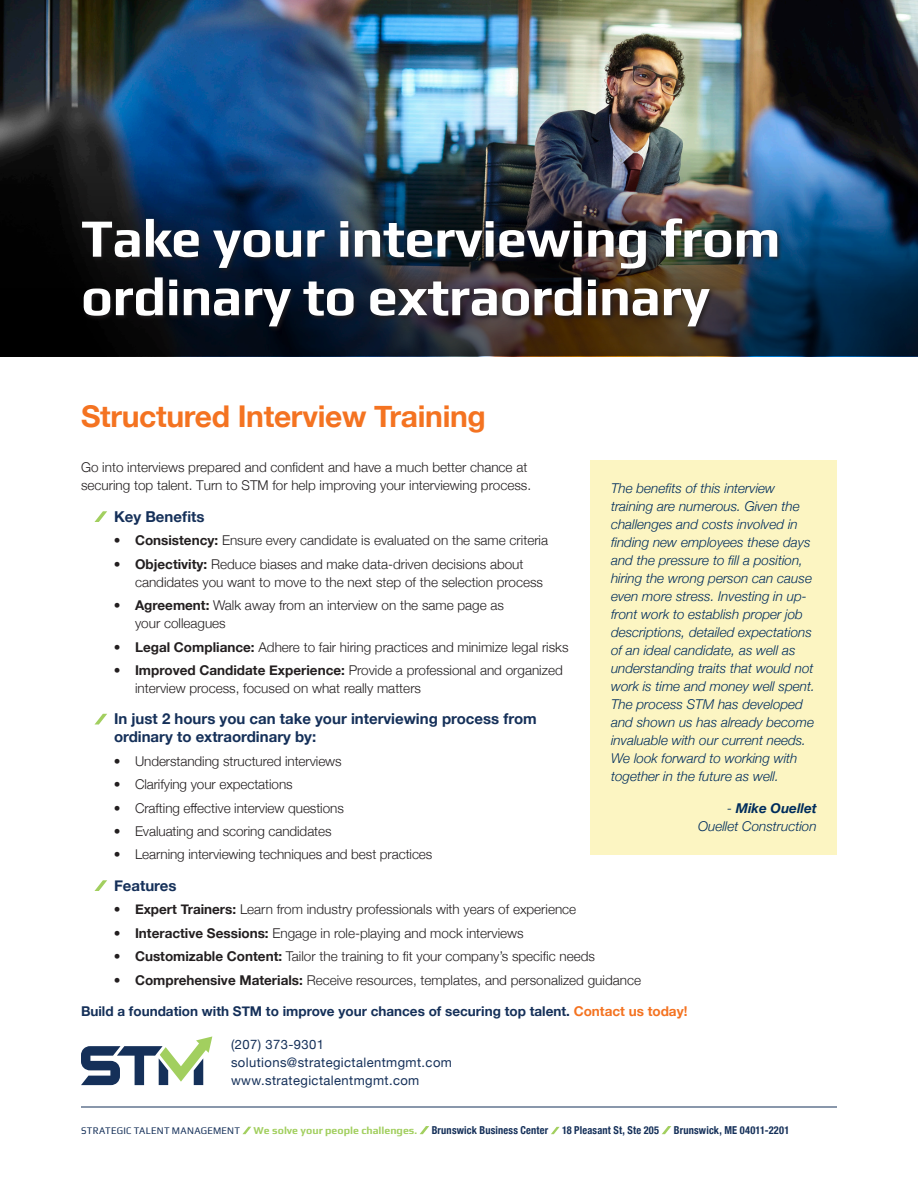
<style>
.page{position:relative;width:918px;height:1188px;background:#fff}
.page>*{position:absolute;margin:0;border:0;box-sizing:border-box;transform-origin:0 0}
.t1{font:700 54px/58.5px "Play";letter-spacing:-.01em;color:#fff}
.t2{font:700 30px "Helvetica Neue";letter-spacing:-.01em;color:#f47321}
.t3{font:700 15px/18px "Helvetica Neue";color:#153059}
.t4{font:300 13.5px/18px "Helvetica Neue";color:#231f20}
.t5{font:italic 300 13.5px/18px "Helvetica Neue";color:#002d5c}
.t6{font:700 13.5px "Helvetica Neue";color:#153059}
.t7{font:italic 700 13.5px "Helvetica Neue";color:#002d5c}
.t8{font:13.05px "Helvetica Neue";letter-spacing:.03em;color:#153059}
.t9{font:700 condensed 10.95px "Helvetica Neue";letter-spacing:.02em;color:#153059;scale:.95 1}
.t10{font:700 10.5px "Play";color:#a2cf5f}
.t11{font:10.05px "Play";letter-spacing:.035em;color:#153059;scale:.95 1}
.s1{font-weight:700}
.s2{color:#f47321}
.s3{font-weight:300}
</style>
<div class="page">
<img style="left:0;top:0;width:918px;height:56px">
<svg style="left:242px;top:1127px;width:9px;height:7px"></svg>
<svg style="left:420px;top:1126px;width:9px;height:8px"></svg>
<svg style="left:551px;top:1127px;width:9px;height:7px"></svg>
<svg style="left:662px;top:1126px;width:9px;height:8px"></svg>
<img style="left:0;top:56px;width:918px;height:300px">
<hr style="left:81px;top:1107px;width:756px;height:1px;background:#153059">
<svg style="left:81px;top:1036px;width:131px;height:49px"></svg>
<div style="left:81px;top:217px;width:702px;height:115px;background:#231f20;opacity:.75"></div>
<svg style="left:94px;top:511px;width:13px;height:11px"></svg>
<svg style="left:95px;top:714px;width:12px;height:10px"></svg>
<svg style="left:94px;top:880px;width:13px;height:11px"></svg>
<div style="left:591px;top:460px;width:246px;height:394px;background:#fcf5c2"></div>
<p class="t1" style="left:81px;top:205px;width:701px">Take your interviewing from ordinary to extraordinary</p>
<p class="t2" style="left:81px;top:393px;width:406px">Structured Interview Training</p>
<p class="t4" style="left:81px;top:458px;width:452px">Go into interviews prepared and confident and have a much better chance at securing top talent. Turn to STM for help improving your interviewing process.</p>
<p class="t3" style="left:114px;top:508px;width:92px">Key Benefits</p>
<p class="t4" style="left:114px;top:531px;width:436px">• <span class="s1">Consistency:</span> Ensure every candidate is evaluated on the same criteria</p>
<p class="t4" style="left:135px;top:554px;width:410px;text-indent:-21px">• <span class="s1">Objectivity:</span> Reduce biases and make data-driven decisions about candidates you want to move to the next step of the selection process</p>
<p class="t4" style="left:135px;top:595px;width:371px;text-indent:-21px">• <span class="s1">Agreement:</span> Walk away from an interview on the same page as your colleagues</p>
<p class="t4" style="left:114px;top:637px;width:456px">• <span class="s1">Legal Compliance:</span> Adhere to fair hiring practices and minimize legal risks</p>
<p class="t4" style="left:135px;top:660px;width:429px;text-indent:-21px">• <span class="s1">Improved Candidate Experience:</span> Provide a professional and organized interview process, focused on what really matters</p>
<p class="t3" style="left:114px;top:711px;width:424px">In just 2 hours you can take your interviewing process from ordinary to extraordinary by:</p>
<p class="t4" style="left:114px;top:751px;width:229px">• Understanding structured interviews</p>
<p class="t4" style="left:114px;top:775px;width:180px">• Clarifying your expectations</p>
<p class="t4" style="left:114px;top:798px;width:231px">• Crafting effective interview questions</p>
<p class="t4" style="left:114px;top:821px;width:219px">• Evaluating and scoring candidates</p>
<p class="t4" style="left:114px;top:845px;width:320px">• Learning interviewing techniques and best practices</p>
<p class="t3" style="left:114px;top:877px;width:64px">Features</p>
<p class="t4" style="left:114px;top:900px;width:464px">• <span class="s1">Expert Trainers:</span> Learn from industry professionals with years of experience</p>
<p class="t4" style="left:114px;top:923px;width:411px">• <span class="s1">Interactive Sessions:</span> Engage in role-playing and mock interviews</p>
<p class="t4" style="left:114px;top:946px;width:483px">• <span class="s1">Customizable Content:</span> Tailor the training to fit your company’s specific needs</p>
<p class="t4" style="left:114px;top:970px;width:529px">• <span class="s1">Comprehensive Materials:</span> Receive resources, templates, and personalized guidance</p>
<p class="t6" style="left:81px;top:1001px;width:608px">Build a foundation with STM to improve your chances of securing top talent. <span class="s2">Contact us today!</span></p>
<p class="t5" style="left:611px;top:478px;width:205px">The benefits of this interview training are numerous. Given the challenges and costs involved in finding new employees these days and the pressure to fill a position, hiring the wrong person can cause even more stress. Investing in up&shy;front work to establish proper job descriptions, detailed expectations of an ideal candidate, as well as understanding traits that would not work is time and money well spent.<br>The process STM has developed and shown us has already become invaluable with our current needs.<br>We look forward to working with together in the future as well.</p>
<p class="t7" style="left:727px;top:797px;width:91px"><span class="s3">-</span> Mike Ouellet</p>
<p class="t5" style="left:698px;top:816px;width:120px">Ouellet Construction</p>
<p class="t8" style="left:231px;top:1034px;width:94px">(207) 373-9301</p>
<p class="t8" style="left:231px;top:1053px;width:222px">solutions@strategictalentmgmt.com</p>
<p class="t8" style="left:231px;top:1071px;width:190px">www.strategictalentmgmt.com</p>
<p class="t11" style="left:81px;top:1124px;width:169px">STRATEGIC TALENT MANAGEMENT</p>
<p class="t10" style="left:254px;top:1123px;width:165px">We solve your people challenges.</p>
<p class="t9" style="left:432px;top:1121px;width:124px">Brunswick Business Center</p>
<p class="t9" style="left:562px;top:1121px;width:104px">18 Pleasant St, Ste 205</p>
<p class="t9" style="left:674px;top:1121px;width:123px">Brunswick, ME 04011-2201</p>
</div>
